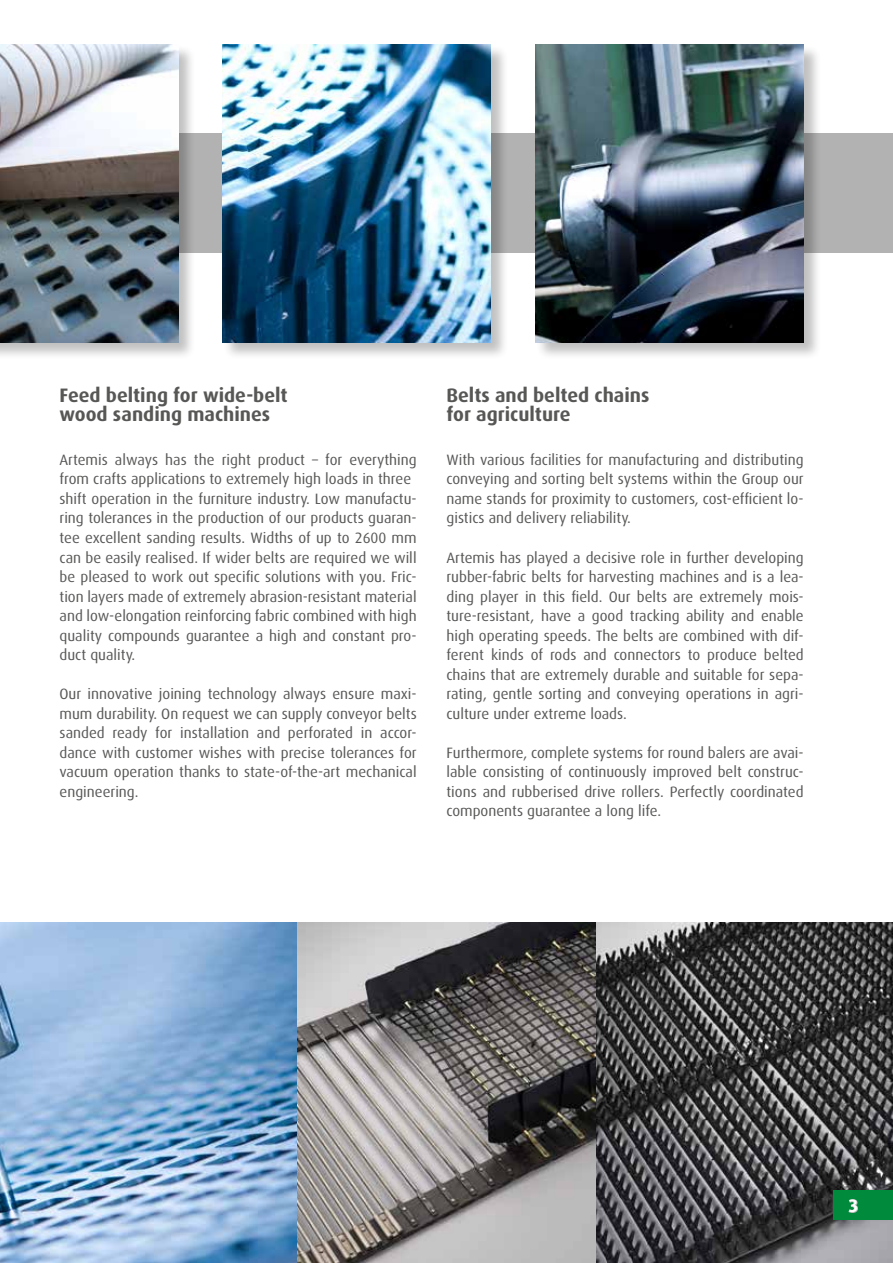
<style>
.page{position:relative;width:893px;height:1263px;background:#fff}
.page>*{position:absolute;margin:0;border:0;box-sizing:border-box;transform-origin:0 0}
.t1{font:700 19.5px/19.5px "Dax Pro";color:#575756}
.t2{font:700 18px "Dax Pro";color:#fff}
.t3{font:15px/19.5px "Dax Pro";color:#575756;text-align:justify}
</style>
<div class="page">
<div style="left:0;top:134px;width:893px;height:119px;background:#b3b2b2"></div>
<img style="left:595px;top:923px;width:298px;height:340px">
<img style="left:0;top:923px;width:298px;height:340px">
<svg style="left:298px;top:923px;width:297px;height:340px;background:#858281"></svg>
<div style="left:536px;top:45px;width:286px;height:316px;background:#000;opacity:.25"></div>
<img style="left:536px;top:45px;width:268px;height:297px">
<div style="left:223px;top:45px;width:286px;height:316px;background:#000;opacity:.25"></div>
<img style="left:223px;top:45px;width:268px;height:297px">
<div style="left:0;top:45px;width:197px;height:316px;background:#000;opacity:.25"></div>
<img style="left:0;top:45px;width:178px;height:297px">
<div style="left:833px;top:1190px;width:60px;height:30px;background:#008a3c"></div>
<svg style="left:848px;top:1199px;width:10px;height:14px"></svg>
<h1 class="t1" style="left:60px;top:385px;width:230px">Feed belting for wide-belt wood sanding machines</h1>
<p class="t3" style="left:60px;top:450px;width:359px;text-align:left">Artemis always has the right product – for everything from crafts applications to extremely high loads in three shift operation in the furniture industry. Low manufactu&shy;ring tolerances in the production of our products guaran&shy;tee excellent sanding results. Widths of up to 2600 mm can be easily realised. If wider belts are required we will be pleased to work out specific solutions with you. Fric&shy;tion layers made of extremely abrasion-resistant material and low-elongation reinforcing fabric combined with high quality compounds guarantee a high and constant pro&shy;duct quality.</p>
<p class="t3" style="left:60px;top:684px;width:359px">Our innovative joining technology always ensure maxi&shy;mum durability. On request we can supply conveyor belts sanded ready for installation and perforated in accor&shy;dance with customer wishes with precise tolerances for vacuum operation thanks to state-of-the-art mechanical engineering.</p>
<h1 class="t1" style="left:446px;top:385px;width:204px">Belts and belted chains for agriculture</h1>
<p class="t3" style="left:446px;top:450px;width:359px">With various facilities for manufacturing and distributing conveying and sorting belt systems within the Group our name stands for proximity to customers, cost-efficient lo&shy;gistics and delivery reliability.</p>
<p class="t3" style="left:446px;top:547px;width:359px">Artemis has played a decisive role in further developing rubber-fabric belts for harvesting machines and is a lea&shy;ding player in this field. Our belts are extremely mois&shy;ture-resistant, have a good tracking ability and enable high operating speeds. The belts are combined with dif&shy;ferent kinds of rods and connectors to produce belted chains that are extremely durable and suitable for sepa&shy;rating, gentle sorting and conveying operations in agri&shy;culture under extreme loads.</p>
<p class="t3" style="left:446px;top:742px;width:359px">Furthermore, complete systems for round balers are avai&shy;lable consisting of continuously improved belt construc&shy;tions and rubberised drive rollers. Perfectly coordinated components guarantee a long life.</p>
<p class="t2" style="left:848px;top:1194px;width:12px">3</p>
</div>
